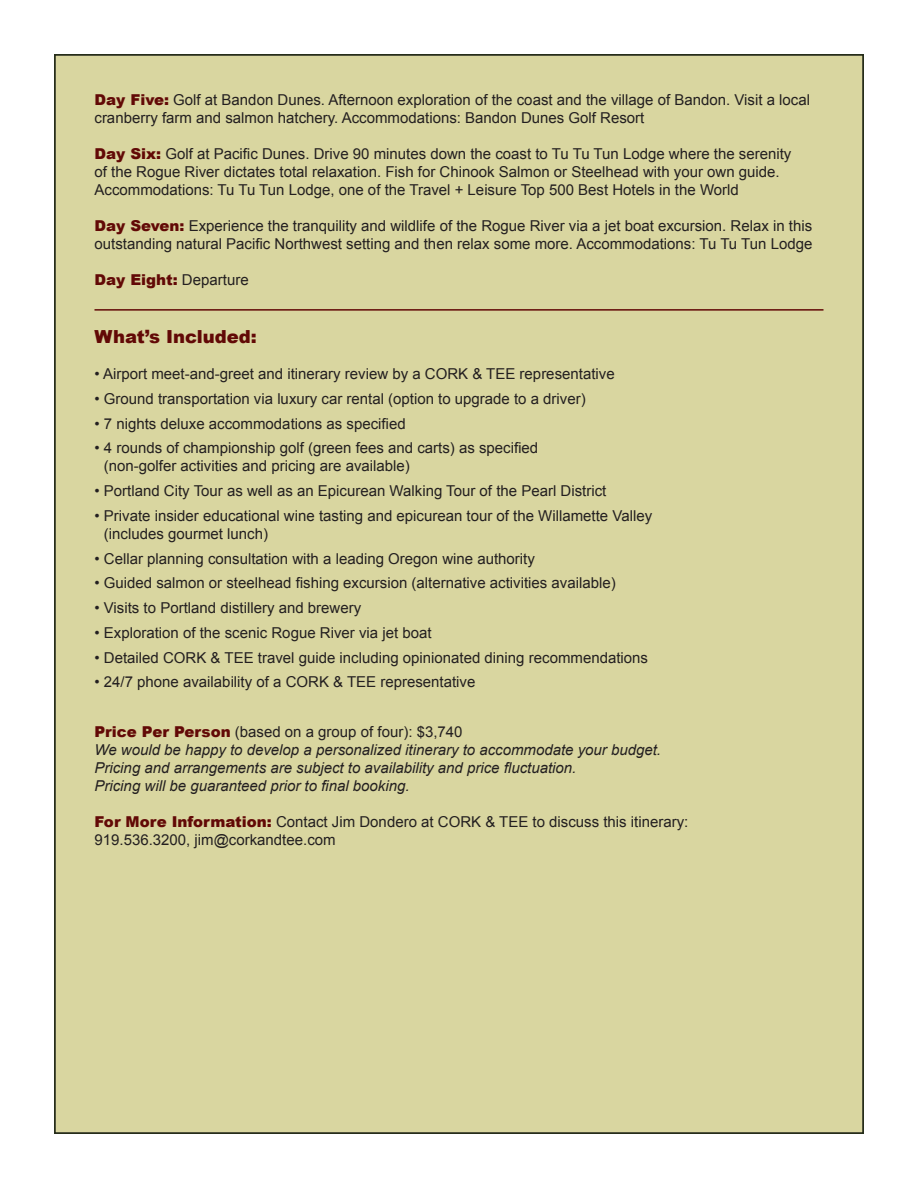
<style>
.page{position:relative;width:918px;height:1188px;background:#fff}
.page>*{position:absolute;margin:0;border:0;box-sizing:border-box;transform-origin:0 0}
.t1{font:900 18px "Arial";color:#620906}
.t2{font:15px/18px "Arial";color:#231f20}
.t3{font:italic 15px/18px "Arial";color:#231f20}
.t4{font:900 15px "Arial";color:#620906}
.s1{font-weight:900;color:#620906}
.s2{font-weight:400;color:#231f20}
</style>
<div class="page">
<div style="left:55px;top:55px;width:808px;height:1078px;background:#d9d6a0"></div>
<hr style="left:94px;top:309px;width:730px;height:2px;background:#620906">
<p class="t2" style="left:94px;top:91px;width:717px"><span class="s1">Day Five:</span> Golf at Bandon Dunes. Afternoon exploration of the coast and the village of Bandon. Visit a local cranberry farm and salmon hatchery. Accommodations: Bandon Dunes Golf Resort</p>
<p class="t2" style="left:94px;top:145px;width:698px"><span class="s1">Day Six:</span> Golf at Pacific Dunes. Drive 90 minutes down the coast to Tu Tu Tun Lodge where the serenity of the Rogue River dictates total relaxation. Fish for Chinook Salmon or Steelhead with your own guide.<br>Accommodations: Tu Tu Tun Lodge, one of the Travel + Leisure Top 500 Best Hotels in the World</p>
<p class="t2" style="left:94px;top:217px;width:719px"><span class="s1">Day Seven:</span> Experience the tranquility and wildlife of the Rogue River via a jet boat excursion. Relax in this outstanding natural Pacific Northwest setting and then relax some more. Accommodations: Tu Tu Tun Lodge</p>
<p class="t4" style="left:94px;top:272px;width:156px">Day Eight: <span class="s2">Departure</span></p>
<p class="t1" style="left:94px;top:327px;width:164px">What’s Included:</p>
<p class="t2" style="left:94px;top:365px;width:522px">• Airport meet-and-greet and itinerary review by a CORK &amp; TEE representative</p>
<p class="t2" style="left:94px;top:389px;width:493px">• Ground transportation via luxury car rental (option to upgrade to a driver)</p>
<p class="t2" style="left:94px;top:414px;width:313px">• 7 nights deluxe accommodations as specified</p>
<p class="t2" style="left:104px;top:439px;width:436px;text-indent:-9px">• 4 rounds of championship golf (green fees and carts) as specified (non-golfer activities and pricing are available)</p>
<p class="t2" style="left:94px;top:482px;width:513px">• Portland City Tour as well as an Epicurean Walking Tour of the Pearl District</p>
<p class="t2" style="left:104px;top:506px;width:550px;text-indent:-9px">• Private insider educational wine tasting and epicurean tour of the Willamette Valley (includes gourmet lunch)</p>
<p class="t2" style="left:94px;top:549px;width:442px">• Cellar planning consultation with a leading Oregon wine authority</p>
<p class="t2" style="left:94px;top:574px;width:523px">• Guided salmon or steelhead fishing excursion (alternative activities available)</p>
<p class="t2" style="left:94px;top:599px;width:268px">• Visits to Portland distillery and brewery</p>
<p class="t2" style="left:94px;top:623px;width:339px">• Exploration of the scenic Rogue River via jet boat</p>
<p class="t2" style="left:94px;top:648px;width:555px">• Detailed CORK &amp; TEE travel guide including opinionated dining recommendations</p>
<p class="t2" style="left:94px;top:673px;width:382px">• 24/7 phone availability of a CORK &amp; TEE representative</p>
<p class="t2" style="left:94px;top:722px;width:370px"><span class="s1">Price Per Person</span> (based on a group of four): $3,740</p>
<p class="t3" style="left:94px;top:740px;width:568px">We would be happy to develop a personalized itinerary to accommodate your budget.<br>Pricing and arrangements are subject to availability and price fluctuation.<br>Pricing will be guaranteed prior to final booking.</p>
<p class="t2" style="left:94px;top:812px;width:596px"><span class="s1">For More Information:</span> Contact Jim Dondero at CORK &amp; TEE to discuss this itinerary:<br>919.536.3200, jim@corkandtee.com</p>
</div>
